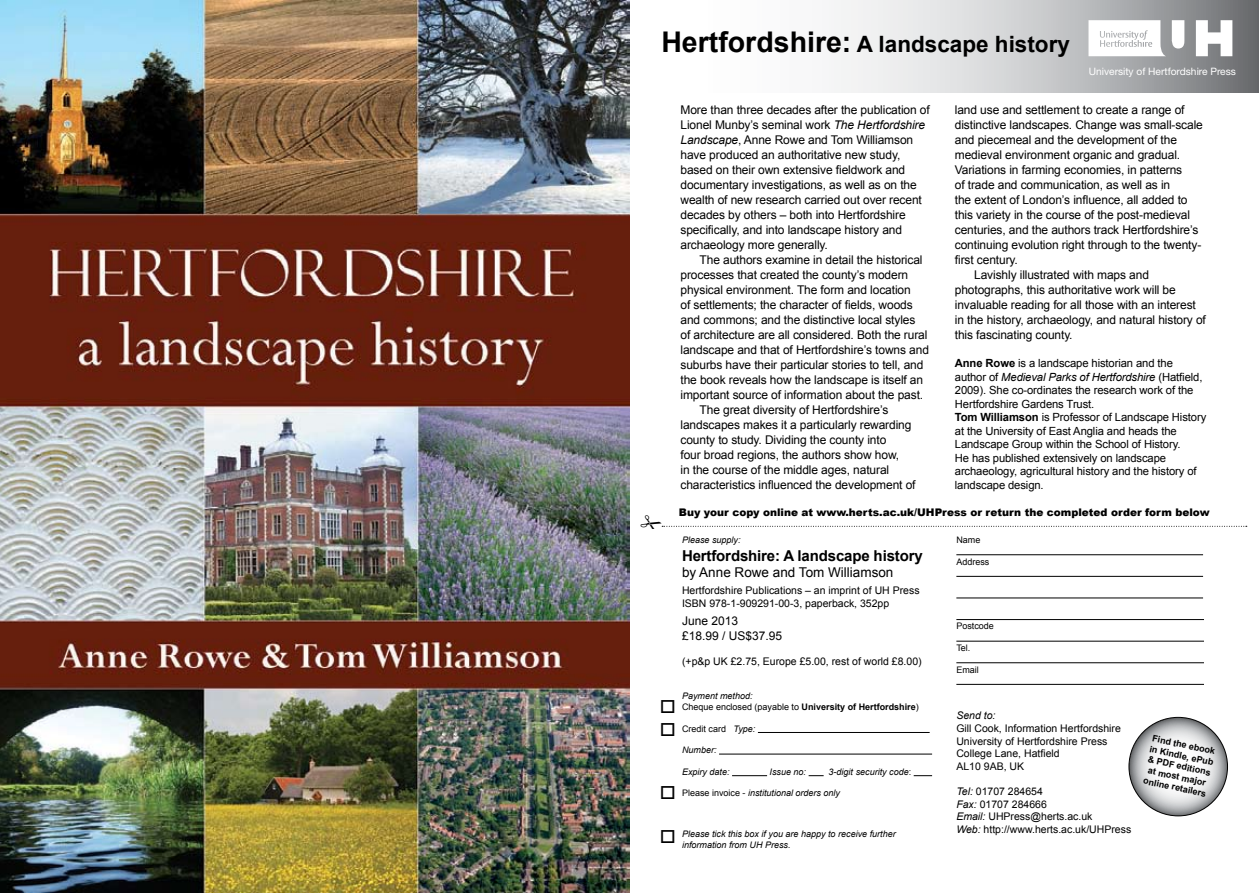
<style>
.page{position:relative;width:1259px;height:893px;background:#fff}
.page>*{position:absolute;margin:0;border:0;box-sizing:border-box;transform-origin:0 0}
.t1{font:700 22.5px "Arial";color:#000}
.t2{font:700 15px "Arial";letter-spacing:-.01em;color:#000}
.t3{font:13.5px "Arial";color:#000}
.t4{font:12px/15px "Arial";letter-spacing:-.01em;color:#000}
.t5{font:11.25px/13.5px "Arial";letter-spacing:-.01em;color:#000}
.t6{font:10.5px/12.6px "Arial";color:#000}
.t7{font:900 10.5px "Arial";color:#000}
.t8{font:italic 10.5px "Arial";color:#000}
.t9{font:10.2px "Helvetica Neue LT Std";color:#fff}
.t10{font:italic 9px/10.8px "Arial";color:#000}
.t11{font:9px/10.8px "Arial";color:#000}
.t12{font:700 9px/10.8px "Arial";color:#000;text-align:center}
.s1{font-size:28.5px}
.s2{font-style:italic}
.s3{font-weight:700}
.s4{font-style:normal}
</style>
<div class="page">
<img style="left:0;top:0;width:629px;height:893px">
<svg style="left:834px;top:0;width:425px;height:92px;background:#c4c5c7"></svg>
<svg style="left:1196px;top:20px;width:36px;height:36px"></svg>
<svg style="left:1088px;top:20px;width:97px;height:36px"></svg>
<svg style="left:1129px;top:717px;width:98px;height:99px"></svg>
<hr style="left:758px;top:732px;width:171px;height:1px;background:#000">
<hr style="left:719px;top:754px;width:213px;height:1px;background:#000">
<hr style="left:732px;top:775px;width:35px;height:1px;background:#000">
<svg style="left:808px;top:775px;width:15px;height:1px"></svg>
<svg style="left:913px;top:775px;width:19px;height:1px"></svg>
<hr style="left:956px;top:554px;width:247px;height:1px;background:#000">
<hr style="left:956px;top:576px;width:247px;height:1px;background:#000">
<hr style="left:956px;top:598px;width:247px;height:1px;background:#000">
<hr style="left:956px;top:619px;width:248px;height:1px;background:#000">
<hr style="left:956px;top:641px;width:248px;height:1px;background:#000">
<hr style="left:956px;top:662px;width:248px;height:1px;background:#000">
<hr style="left:956px;top:684px;width:248px;height:1px;background:#000">
<svg style="left:661px;top:525px;width:585px;height:2px"></svg>
<h1 class="t1" style="left:661px;top:29px;width:410px"><span class="s1">Hertfordshire:</span> A landscape history</h1>
<p class="t9" style="left:1088px;top:65px;width:149px">University of Hertfordshire Press</p>
<p class="t4" style="left:680px;top:102px;width:251px">More than three decades after the publication of Lionel Munby’s seminal work <span class="s2">The Hertfordshire Landscape</span>, Anne Rowe and Tom Williamson have produced an authoritative new study, based on their own extensive fieldwork and documentary investigations, as well as on the wealth of new research carried out over recent decades by others – both into Hertfordshire specifically, and into landscape history and archaeology more generally.</p>
<p class="t4" style="left:699px;top:252px;width:224px">The authors examine in detail the historical</p>
<p class="t4" style="left:680px;top:267px;width:229px">processes that created the county’s modern</p>
<p class="t4" style="left:680px;top:282px;width:232px">physical environment. The form and location</p>
<p class="t4" style="left:680px;top:297px;width:234px">of settlements; the character of fields, woods</p>
<p class="t4" style="left:680px;top:312px;width:236px">and commons; and the distinctive local styles</p>
<p class="t4" style="left:680px;top:327px;width:248px">of architecture are all considered. Both the rural</p>
<p class="t4" style="left:680px;top:342px;width:250px">landscape and that of Hertfordshire’s towns and</p>
<p class="t4" style="left:680px;top:357px;width:244px">suburbs have their particular stories to tell, and</p>
<p class="t4" style="left:680px;top:372px;width:244px">the book reveals how the landscape is itself an</p>
<p class="t4" style="left:680px;top:387px;width:244px">important source of information about the past.</p>
<p class="t4" style="left:699px;top:402px;width:190px">The great diversity of Hertfordshire’s</p>
<p class="t4" style="left:680px;top:417px;width:232px">landscapes makes it a particularly rewarding</p>
<p class="t4" style="left:680px;top:432px;width:207px">county to study. Dividing the county into</p>
<p class="t4" style="left:680px;top:447px;width:220px">four broad regions, the authors show how,</p>
<p class="t4" style="left:680px;top:462px;width:210px">in the course of the middle ages, natural</p>
<p class="t4" style="left:680px;top:477px;width:236px">characteristics influenced the development of</p>
<p class="t4" style="left:955px;top:102px;width:231px">land use and settlement to create a range of</p>
<p class="t4" style="left:955px;top:117px;width:250px">distinctive landscapes. Change was small-scale</p>
<p class="t4" style="left:955px;top:132px;width:224px">and piecemeal and the development of the</p>
<p class="t4" style="left:955px;top:147px;width:227px">medieval environment organic and gradual.</p>
<p class="t4" style="left:955px;top:162px;width:229px">Variations in farming economies, in patterns</p>
<p class="t4" style="left:955px;top:177px;width:217px">of trade and communication, as well as in</p>
<p class="t4" style="left:955px;top:192px;width:234px">the extent of London’s influence, all added to</p>
<p class="t4" style="left:955px;top:207px;width:237px">this variety in the course of the post-medieval</p>
<p class="t4" style="left:955px;top:222px;width:245px">centuries, and the authors track Hertfordshire’s</p>
<p class="t4" style="left:955px;top:237px;width:248px">continuing evolution right through to the twenty-</p>
<p class="t4" style="left:955px;top:252px;width:65px">first century.</p>
<p class="t4" style="left:974px;top:267px;width:176px">Lavishly illustrated with maps and</p>
<p class="t4" style="left:955px;top:282px;width:222px">photographs, this authoritative work will be</p>
<p class="t4" style="left:955px;top:297px;width:243px">invaluable reading for all those with an interest</p>
<p class="t4" style="left:955px;top:312px;width:253px">in the history, archaeology, and natural history of</p>
<p class="t4" style="left:955px;top:327px;width:119px">this fascinating county.</p>
<p class="t5" style="left:955px;top:357px;width:253px"><span class="s3">Anne Rowe</span> is a landscape historian and the author of <span class="s2">Medieval Parks of Hertfordshire</span> (Hatfield, 2009). She co-ordinates the research work of the Hertfordshire Gardens Trust.<br><span class="s3">Tom Williamson</span> is Professor of Landscape History at the University of East Anglia and heads the Landscape Group within the School of History.<br>He has published extensively on landscape archaeology, agricultural history and the history of landscape design.</p>
<p class="t7" style="left:679px;top:505px;width:532px">Buy your copy online at www.herts.ac.uk/UHPress or return the completed order form below</p>
<p class="t10" style="left:682px;top:535px;width:60px">Please supply:</p>
<p class="t2" style="left:682px;top:546px;width:242px">Hertfordshire: A landscape history</p>
<p class="t3" style="left:682px;top:564px;width:213px">by Anne Rowe and Tom Williamson</p>
<p class="t6" style="left:682px;top:584px;width:239px">Hertfordshire Publications – an imprint of UH Press<br>ISBN 978-1-909291-00-3, paperback, 352pp</p>
<p class="t4" style="left:682px;top:614px;width:102px;line-height:14.4px">June 2013<br>£18.99 / US$37.95</p>
<p class="t6" style="left:682px;top:655px;width:241px">(+p&amp;p UK £2.75, Europe £5.00, rest of world £8.00)</p>
<p class="t11" style="left:682px;top:691px;width:238px"><span class="s2">Payment method:<br></span>Cheque enclosed (payable to <span class="s3">University of Hertfordshire</span>)</p>
<p class="t11" style="left:682px;top:723px;width:75px">Credit card <span class="s2">Type:</span></p>
<p class="t10" style="left:682px;top:745px;width:36px">Number:</p>
<p class="t10" style="left:682px;top:766px;width:49px">Expiry date:</p>
<p class="t10" style="left:769px;top:766px;width:38px">Issue no:</p>
<p class="t10" style="left:828px;top:766px;width:84px">3-digit security code<span class="s4">:</span></p>
<p class="t10" style="left:682px;top:788px;width:160px"><span class="s4">Please invoice -</span> institutional orders only</p>
<p class="t10" style="left:682px;top:829px;width:215px">Please tick this box if you are happy to receive further information from UH Press.</p>
<p class="t11" style="left:956px;top:534px;width:26px">Name</p>
<p class="t11" style="left:956px;top:556px;width:35px">Address</p>
<p class="t11" style="left:956px;top:621px;width:39px">Postcode</p>
<p class="t11" style="left:956px;top:642px;width:16px">Tel.</p>
<p class="t11" style="left:956px;top:664px;width:24px">Email</p>
<p class="t8" style="left:956px;top:709px;width:41px">Send to:</p>
<p class="t6" style="left:956px;top:722px;width:166px">Gill Cook, Information Hertfordshire<br>University of Hertfordshire Press<br>College Lane, Hatfield<br>AL10 9AB, UK</p>
<p class="t6" style="left:956px;top:785px;width:176px"><span class="s2">Tel:</span> 01707 284654<br><span class="s2">Fax:</span> 01707 284666<br><span class="s2">Email:</span> UHPress@herts.ac.uk<br><span class="s2">Web:</span> http://www.herts.ac.uk/UHPress</p>
<p class="t12" style="left:1153px;top:733px;width:67px;rotate:12deg">Find the ebook in Kindle, ePub &amp; PDF editions at most major online retailers</p>
</div>
